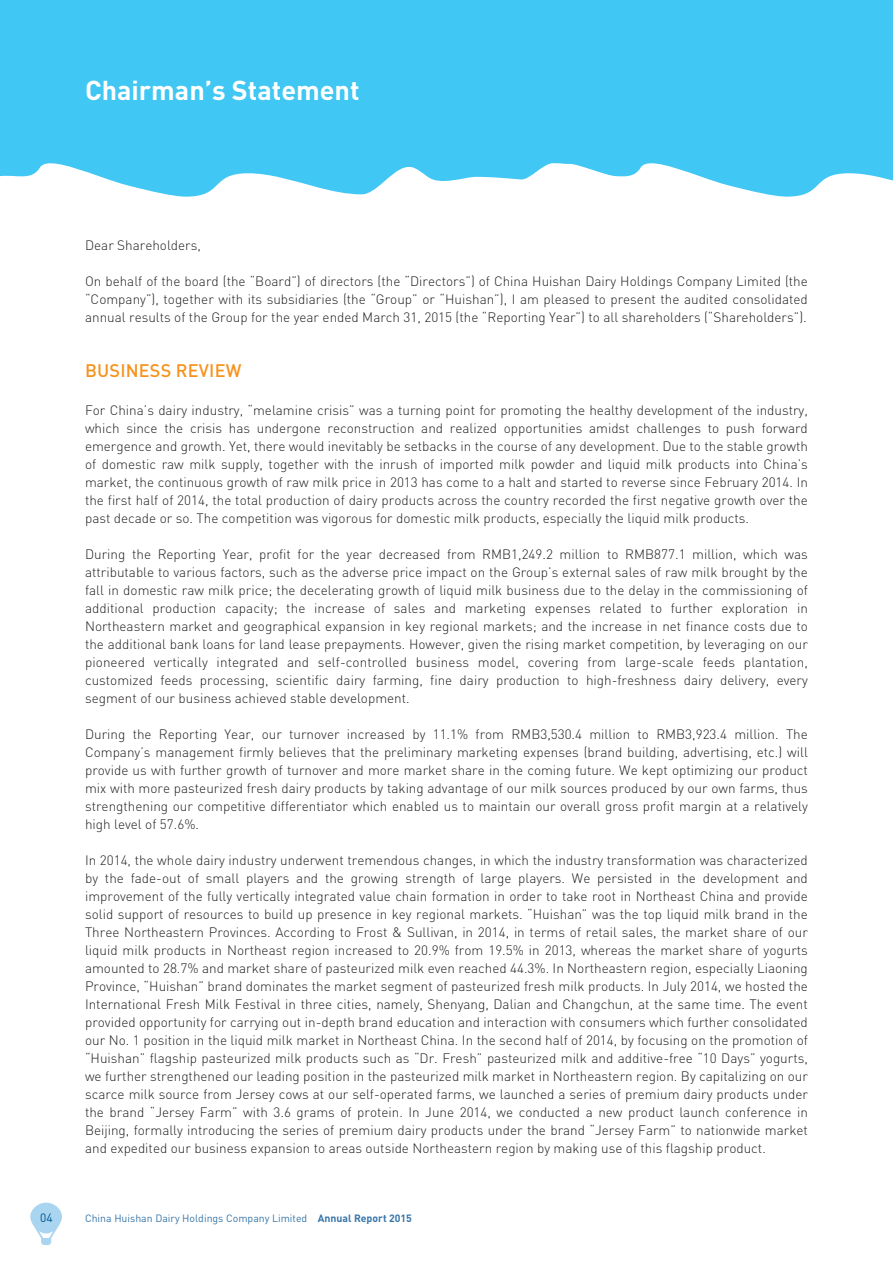
<style>
.page{position:relative;width:893px;height:1263px;background:#40c7f4}
.page>*{position:absolute;margin:0;border:0;box-sizing:border-box;transform-origin:0 0}
.t1{font:700 27px "DIN Pro";color:#fff}
.t2{font:500 18px "DIN Pro";letter-spacing:.01em;color:#f7931d}
.t3{font:300 13.5px/18px "DIN Pro";color:#231f20;text-align:justify}
.t4{font:12px "DIN Pro";color:#00548e}
.t5{font:10.5px "DIN Pro";color:#3776a9}
.s1{font-weight:700}
</style>
<div class="page">
<svg style="left:615px;top:163px;width:278px;height:116px;background:#e3f6fd"></svg>
<svg style="left:0;top:163px;width:615px;height:116px;background:#e5f7fd"></svg>
<div style="left:0;top:279px;width:893px;height:984px;background:#fff"></div>
<svg style="left:30px;top:1202px;width:32px;height:43px"></svg>
<h1 class="t1" style="left:85px;top:81px;width:276px">Chairman’s Statement</h1>
<p class="t4" style="left:40px;top:1213px;width:14px">04</p>
<p class="t3" style="left:85px;top:237px;width:117px">Dear Shareholders,</p>
<p class="t3" style="left:85px;top:273px;width:724px">On behalf of the board (the “Board”) of directors (the “Directors”) of China Huishan Dairy Holdings Company Limited (the “Company”), together with its subsidiaries (the “Group” or “Huishan”), I am pleased to present the audited consolidated annual results of the Group for the year ended March 31, 2015 (the “Reporting Year”) to all shareholders (“Shareholders”).</p>
<h2 class="t2" style="left:85px;top:364px;width:158px">BUSINESS REVIEW</h2>
<p class="t3" style="left:85px;top:402px;width:724px">For China’s dairy industry, “melamine crisis” was a turning point for promoting the healthy development of the industry, which since the crisis has undergone reconstruction and realized opportunities amidst challenges to push forward emergence and growth. Yet, there would inevitably be setbacks in the course of any development. Due to the stable growth of domestic raw milk supply, together with the inrush of imported milk powder and liquid milk products into China’s market, the continuous growth of raw milk price in 2013 has come to a halt and started to reverse since February 2014. In the first half of 2014, the total production of dairy products across the country recorded the first negative growth over the past decade or so. The competition was vigorous for domestic milk products, especially the liquid milk products.</p>
<p class="t3" style="left:85px;top:546px;width:724px">During the Reporting Year, profit for the year decreased from RMB1,249.2 million to RMB877.1 million, which was attributable to various factors, such as the adverse price impact on the Group’s external sales of raw milk brought by the fall in domestic raw milk price; the decelerating growth of liquid milk business due to the delay in the commissioning of additional production capacity; the increase of sales and marketing expenses related to further exploration in Northeastern market and geographical expansion in key regional markets; and the increase in net finance costs due to the additional bank loans for land lease prepayments. However, given the rising market competition, by leveraging on our pioneered vertically integrated and self-controlled business model, covering from large-scale feeds plantation, customized feeds processing, scientific dairy farming, fine dairy production to high-freshness dairy delivery, every segment of our business achieved stable development.</p>
<p class="t3" style="left:85px;top:726px;width:724px">During the Reporting Year, our turnover increased by 11.1% from RMB3,530.4 million to RMB3,923.4 million. The Company’s management firmly believes that the preliminary marketing expenses (brand building, advertising, etc.) will provide us with further growth of turnover and more market share in the coming future. We kept optimizing our product mix with more pasteurized fresh dairy products by taking advantage of our milk sources produced by our own farms, thus strengthening our competitive differentiator which enabled us to maintain our overall gross profit margin at a relatively high level of 57.6%.</p>
<p class="t3" style="left:85px;top:852px;width:724px">In 2014, the whole dairy industry underwent tremendous changes, in which the industry transformation was characterized by the fade-out of small players and the growing strength of large players. We persisted in the development and improvement of the fully vertically integrated value chain formation in order to take root in Northeast China and provide solid support of resources to build up presence in key regional markets. “Huishan” was the top liquid milk brand in the Three Northeastern Provinces. According to Frost &amp; Sullivan, in 2014, in terms of retail sales, the market share of our liquid milk products in Northeast region increased to 20.9% from 19.5% in 2013, whereas the market share of yogurts amounted to 28.7% and market share of pasteurized milk even reached 44.3%. In Northeastern region, especially Liaoning Province, “Huishan” brand dominates the market segment of pasteurized fresh milk products. In July 2014, we hosted the International Fresh Milk Festival in three cities, namely, Shenyang, Dalian and Changchun, at the same time. The event provided opportunity for carrying out in-depth brand education and interaction with consumers which further consolidated our No. 1 position in the liquid milk market in Northeast China. In the second half of 2014, by focusing on the promotion of “Huishan” flagship pasteurized milk products such as “Dr. Fresh” pasteurized milk and additive-free “10 Days” yogurts, we further strengthened our leading position in the pasteurized milk market in Northeastern region. By capitalizing on our scarce milk source from Jersey cows at our self-operated farms, we launched a series of premium dairy products under the brand “Jersey Farm” with 3.6 grams of protein. In June 2014, we conducted a new product launch conference in Beijing, formally introducing the series of premium dairy products under the brand “Jersey Farm” to nationwide market and expedited our business expansion to areas outside Northeastern region by making use of this flagship product.</p>
<p class="t5" style="left:85px;top:1215px;width:328px">China Huishan Dairy Holdings Company Limited <span class="s1">Annual Report 2015</span></p>
</div>
